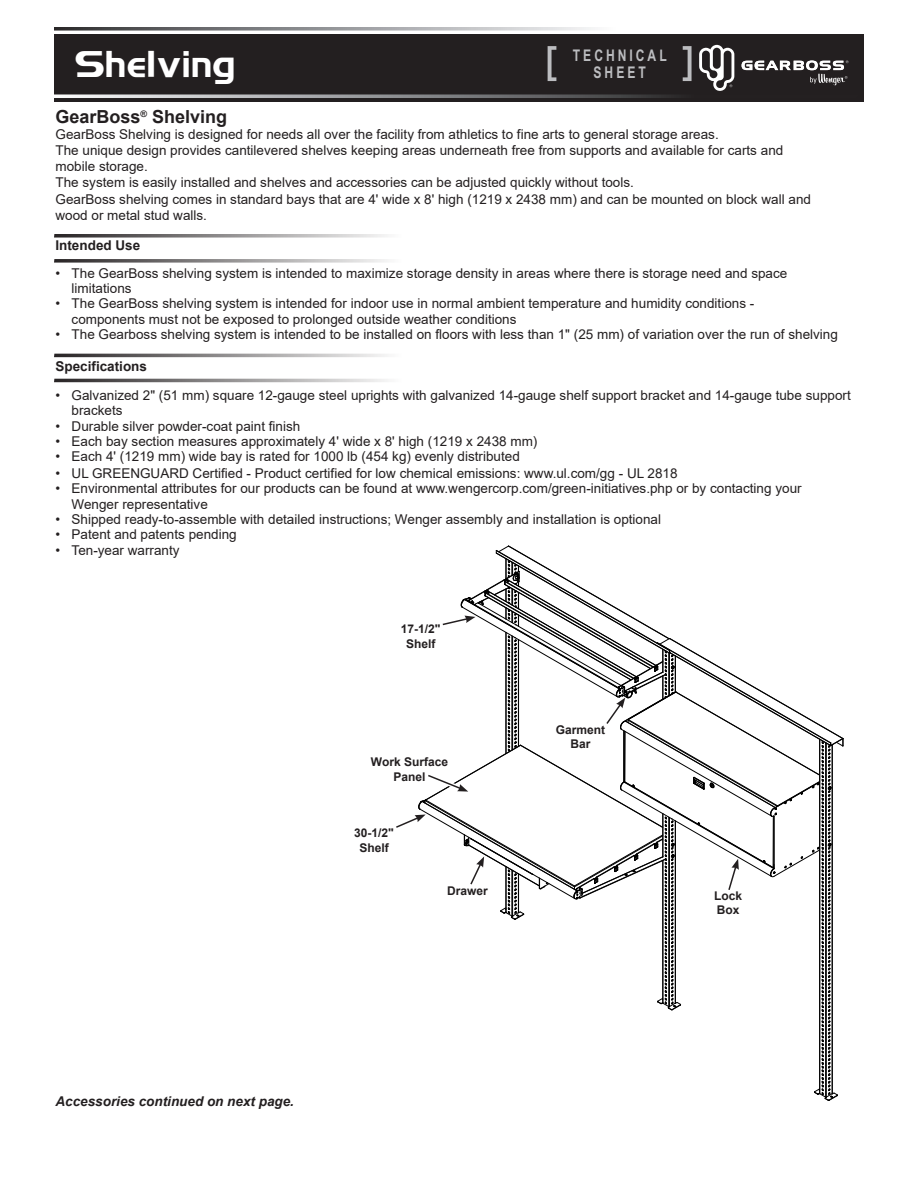
<style>
.page{position:relative;width:918px;height:1188px;background:#fff}
.page>*{position:absolute;margin:0;border:0;box-sizing:border-box;transform-origin:0 0}
.t1{font:36px "Hamlet";color:#fff}
.Athletic_heading_1{font:700 18px "Arial";color:#231f20}
.t2{font:700 16.05px/17.2px "Arial Narrow";letter-spacing:.2em;color:#bcbdc0;text-align:center;scale:.92 1}
.Body_Bullet{font:13.5px/15.3px "Arial";color:#231f20}
.Body_Text{font:13.5px/16.2px "Arial";color:#231f20}
.Heading_2{font:italic 700 13.5px "Arial";color:#231f20}
.Athletic_heading_2{font:700 13.5px "Arial";color:#231f20}
.Body_Bullet-2{font:700 13.5px "Arial";color:#231f20}
.Figure_Title{font:700 12px/14.4px "Arial";color:#231f20;text-align:center}
</style>
<div class="page">
<svg style="left:396px;top:545px;width:448px;height:556px"></svg>
<svg style="left:54px;top:259px;width:333px;height:4px"></svg>
<svg style="left:54px;top:234px;width:333px;height:4px"></svg>
<svg style="left:54px;top:379px;width:333px;height:3px"></svg>
<svg style="left:54px;top:354px;width:333px;height:3px"></svg>
<div style="left:54px;top:34px;width:810px;height:68px;background:#231f20"></div>
<svg style="left:54px;top:27px;width:539px;height:4px;background:#9e9ea1"></svg>
<svg style="left:54px;top:45px;width:795px;height:53px"></svg>
<p class="t1" style="left:74px;top:44px;width:163px">Shelving</p>
<p class="t2" style="left:573px;top:46px;width:103px">TECHNICAL<br>SHEET</p>
<p class="Athletic_heading_1" style="left:56px;top:104px;width:173px">GearBoss<sup>®</sup> Shelving</p>
<p class="Body_Text" style="left:56px;top:126px;width:757px">GearBoss Shelving is designed for needs all over the facility from athletics to fine arts to general storage areas.<br>The unique design provides cantilevered shelves keeping areas underneath free from supports and available for carts and mobile storage.<br>The system is easily installed and shelves and accessories can be adjusted quickly without tools.<br>GearBoss shelving comes in standard bays that are 4' wide x 8' high (1219 x 2438 mm) and can be mounted on block wall and wood or metal stud walls.</p>
<p class="Body_Bullet-2" style="left:56px;top:236px;width:86px">Intended Use</p>
<p class="Body_Bullet" style="left:72px;top:265px;width:717px;text-indent:-16px">• The GearBoss shelving system is intended to maximize storage density in areas where there is storage need and space limitations</p>
<p class="Body_Bullet" style="left:72px;top:296px;width:684px;text-indent:-16px">• The GearBoss shelving system is intended for indoor use in normal ambient temperature and humidity conditions - components must not be exposed to prolonged outside weather conditions</p>
<p class="Body_Bullet" style="left:56px;top:327px;width:784px">• The Gearboss shelving system is intended to be installed on floors with less than 1" (25 mm) of variation over the run of shelving</p>
<p class="Athletic_heading_2" style="left:56px;top:357px;width:93px">Specifications</p>
<p class="Body_Bullet" style="left:72px;top:387px;width:781px;text-indent:-16px">• Galvanized 2" (51 mm) square 12-gauge steel uprights with galvanized 14-gauge shelf support bracket and 14-gauge tube support brackets</p>
<p class="Body_Bullet" style="left:56px;top:418px;width:246px">• Durable silver powder-coat paint finish</p>
<p class="Body_Bullet" style="left:56px;top:433px;width:483px">• Each bay section measures approximately 4' wide x 8' high (1219 x 2438 mm)</p>
<p class="Body_Bullet" style="left:56px;top:449px;width:466px">• Each 4' (1219 mm) wide bay is rated for 1000 lb (454 kg) evenly distributed</p>
<p class="Body_Bullet" style="left:56px;top:465px;width:624px">• UL GREENGUARD Certified - Product certified for low chemical emissions: www.ul.com/gg - UL 2818</p>
<p class="Body_Bullet" style="left:72px;top:481px;width:732px;text-indent:-16px">• Environmental attributes for our products can be found at www.wengercorp.com/green-initiatives.php or by contacting your<br>Wenger representative</p>
<p class="Body_Bullet" style="left:56px;top:511px;width:607px">• Shipped ready-to-assemble with detailed instructions; Wenger assembly and installation is optional</p>
<p class="Body_Bullet" style="left:56px;top:527px;width:183px">• Patent and patents pending</p>
<p class="Body_Bullet" style="left:56px;top:542px;width:126px">• Ten-year warranty</p>
<p class="Figure_Title" style="left:401px;top:622px;width:41px">17-1/2"<br>Shelf</p>
<p class="Figure_Title" style="left:371px;top:755px;width:79px">Work Surface<br>Panel</p>
<p class="Figure_Title" style="left:354px;top:826px;width:41px">30-1/2"<br>Shelf</p>
<p class="Figure_Title" style="left:447px;top:883px;width:42px">Drawer</p>
<p class="Figure_Title" style="left:556px;top:722px;width:51px">Garment<br>Bar</p>
<p class="Heading_2" style="left:56px;top:1092px;width:240px">Accessories continued on next page.</p>
<p class="Figure_Title" style="left:714px;top:889px;width:30px;text-align:left">Lock<br>Box</p>
</div>
